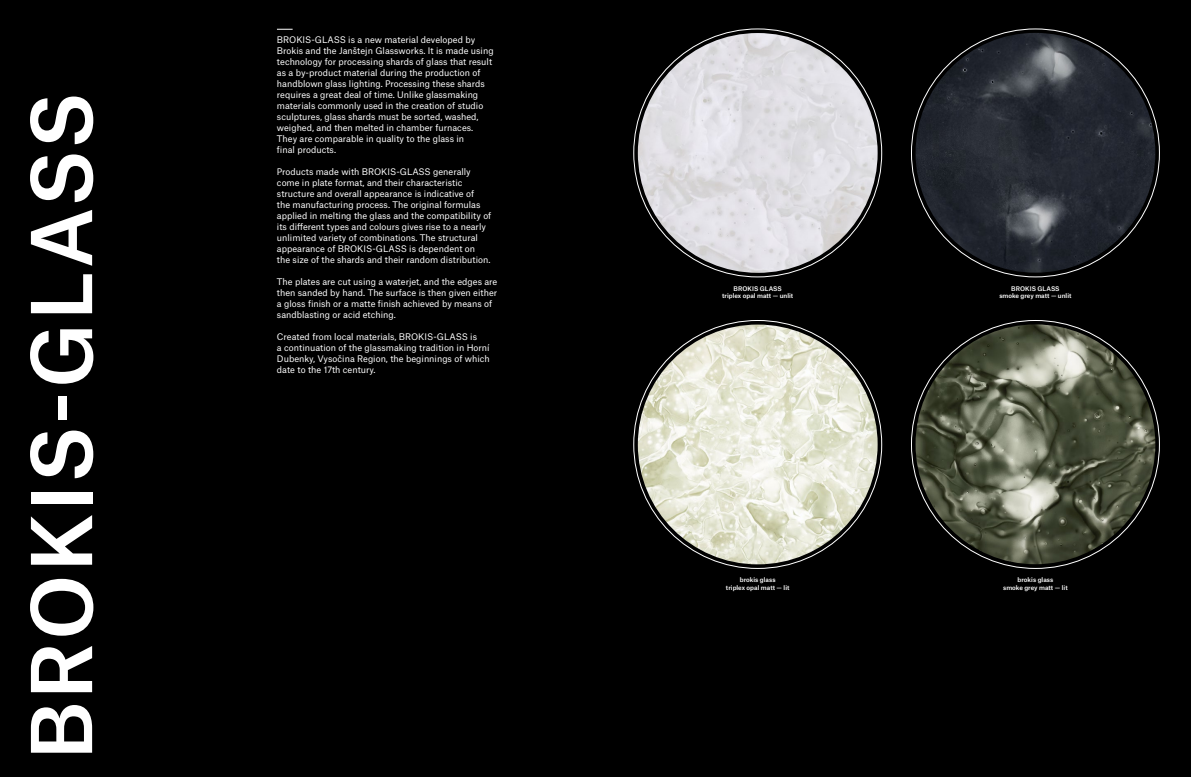
<style>
.page{position:relative;width:1191px;height:777px;background:#000}
.page>*{position:absolute;margin:0;border:0;box-sizing:border-box;transform-origin:0 0}
.headline___section{font:500 80px "Atlas Grotesk";letter-spacing:.035em;color:#fff}
.t1{font:8.7px/11px "Atlas Grotesk";color:#fff}
.koty{font:500 6.1px/7.5px "Atlas Grotesk";color:#fff;text-align:center}
</style>
<div class="page">
<img style="left:638px;top:33px;width:239px;height:240px;border-radius:120px">
<img style="left:638px;top:324px;width:239px;height:240px;border-radius:120px">
<img style="left:915px;top:324px;width:240px;height:240px;border-radius:120px">
<img style="left:915px;top:33px;width:240px;height:240px;border-radius:120px">
<svg style="left:277px;top:29px;width:16px;height:1px"></svg>
<p class="headline___section" style="left:-4px;top:759px;width:669px;rotate:-90deg">BROKIS-GLASS</p>
<p class="t1" style="left:277px;top:33px;width:218px">BROKIS-GLASS is a new material developed by Brokis and the Janštejn Glassworks. It is made using technology for processing shards of glass that result as a by-product material during the production of handblown glass lighting. Processing these shards requires a great deal of time. Unlike glassmaking materials commonly used in the creation of studio sculptures, glass shards must be sorted, washed, weighed, and then melted in chamber furnaces.<br>They are comparable in quality to the glass in<br>final products.</p>
<p class="t1" style="left:277px;top:165px;width:216px">Products made with BROKIS-GLASS generally come in plate format, and their characteristic structure and overall appearance is indicative of<br>the manufacturing process. The original formulas applied in melting the glass and the compatibility of its different types and colours gives rise to a nearly unlimited variety of combinations. The structural appearance of BROKIS-GLASS is dependent on<br>the size of the shards and their random distribution.</p>
<p class="t1" style="left:277px;top:275px;width:222px">The plates are cut using a waterjet, and the edges are then sanded by hand. The surface is then given either a gloss finish or a matte finish achieved by means of sandblasting or acid etching.</p>
<p class="t1" style="left:277px;top:330px;width:214px">Created from local materials, BROKIS-GLASS is<br>a continuation of the glassmaking tradition in Horní Dubenky, Vysočina Region, the beginnings of which date to the 17th century.</p>
<p class="koty" style="left:722px;top:284px;width:73px">BROKIS GLASS<br>triplex opal matt — unlit</p>
<p class="koty" style="left:726px;top:575px;width:65px">brokis glass<br>triplex opal matt — lit</p>
<p class="koty" style="left:999px;top:284px;width:74px">BROKIS GLASS<br>smoke grey matt — unlit</p>
<p class="koty" style="left:1003px;top:575px;width:66px">brokis glass<br>smoke grey matt — lit</p>
</div>
